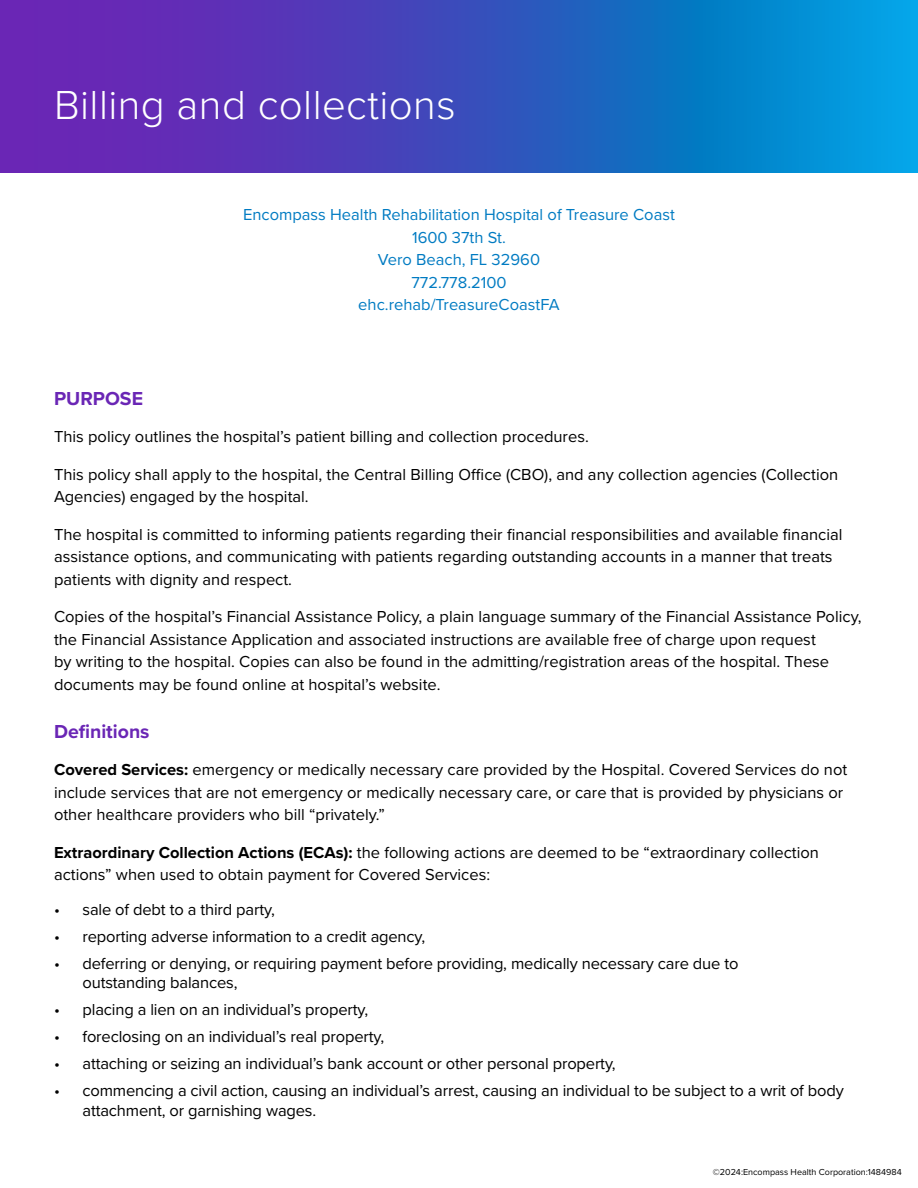
<style>
.page{position:relative;width:918px;height:1188px;background:#fff}
.page>*{position:absolute;margin:0;border:0;box-sizing:border-box;transform-origin:0 0}
.Header_-_EH{font:300 42px "Proxima Nova";letter-spacing:.01em;color:#fff}
.H2_-_EH{font:700 19.5px "Proxima Nova";color:#6a26b5}
.Body_-_EH{font:16.5px/22.5px "Proxima Nova";color:#000}
.Lv1_Bullet_List_-_EH{font:16.5px/19.5px "Proxima Nova";letter-spacing:-.01em;color:#000}
.Hospital_info_-_EH{font:16.5px/22.5px "Proxima Nova";color:#007bc2;text-align:center}
.t1{font:9px "Proxima Nova";color:#000}
.s1{font-weight:700}
</style>
<div class="page">
<svg style="left:0;top:0;width:918px;height:173px;background:#3555c0"></svg>
<h1 class="Header_-_EH" style="left:54px;top:74px;width:403px">Billing and collections</h1>
<p class="Hospital_info_-_EH" style="left:243px;top:203px;width:433px">Encompass Health Rehabilitation Hospital of Treasure Coast<br>1600 37th St.<br>Vero Beach, FL 32960<br>772.778.2100<br>ehc.rehab/TreasureCoastFA</p>
<h2 class="H2_-_EH" style="left:54px;top:383px;width:91px">PURPOSE</h2>
<h2 class="Body_-_EH" style="left:54px;top:425px;width:536px">This policy outlines the hospital’s patient billing and collection procedures.</h2>
<h2 class="Body_-_EH" style="left:54px;top:462px;width:786px">This policy shall apply to the hospital, the Central Billing Office (CBO), and any collection agencies (Collection<br>Agencies) engaged by the hospital.</h2>
<h2 class="Body_-_EH" style="left:54px;top:522px;width:790px">The hospital is committed to informing patients regarding their financial responsibilities and available financial assistance options, and communicating with patients regarding outstanding accounts in a manner that treats patients with dignity and respect.</h2>
<h2 class="Body_-_EH" style="left:54px;top:605px;width:809px">Copies of the hospital’s Financial Assistance Policy, a plain language summary of the Financial Assistance Policy, the Financial Assistance Application and associated instructions are available free of charge upon request<br>by writing to the hospital. Copies can also be found in the admitting/registration areas of the hospital. These documents may be found online at hospital’s website.</h2>
<h2 class="H2_-_EH" style="left:54px;top:716px;width:97px">Definitions</h2>
<h2 class="Body_-_EH" style="left:54px;top:758px;width:795px"><span class="s1">Covered Services:</span> emergency or medically necessary care provided by the Hospital. Covered Services do not include services that are not emergency or medically necessary care, or care that is provided by physicians or other healthcare providers who bill “privately.”</h2>
<h2 class="Body_-_EH" style="left:54px;top:840px;width:767px"><span class="s1">Extraordinary Collection Actions (ECAs):</span> the following actions are deemed to be “extraordinary collection actions” when used to obtain payment for Covered Services:</h2>
<p class="Lv1_Bullet_List_-_EH" style="left:54px;top:899px;width:222px">• sale of debt to a third party,</p>
<p class="Lv1_Bullet_List_-_EH" style="left:54px;top:926px;width:373px">• reporting adverse information to a credit agency,</p>
<p class="Lv1_Bullet_List_-_EH" style="left:82px;top:953px;width:657px;text-indent:-28px">• deferring or denying, or requiring payment before providing, medically necessary care due to outstanding balances,</p>
<p class="Lv1_Bullet_List_-_EH" style="left:54px;top:999px;width:316px">• placing a lien on an individual’s property,</p>
<p class="Lv1_Bullet_List_-_EH" style="left:54px;top:1026px;width:332px">• foreclosing on an individual’s real property,</p>
<p class="Lv1_Bullet_List_-_EH" style="left:54px;top:1053px;width:563px">• attaching or seizing an individual’s bank account or other personal property,</p>
<p class="Lv1_Bullet_List_-_EH" style="left:82px;top:1080px;width:763px;text-indent:-28px">• commencing a civil action, causing an individual’s arrest, causing an individual to be subject to a writ of body attachment, or garnishing wages.</p>
<p class="t1" style="left:713px;top:1166px;width:190px">©2024:Encompass Health Corporation:1484984</p>
</div>
